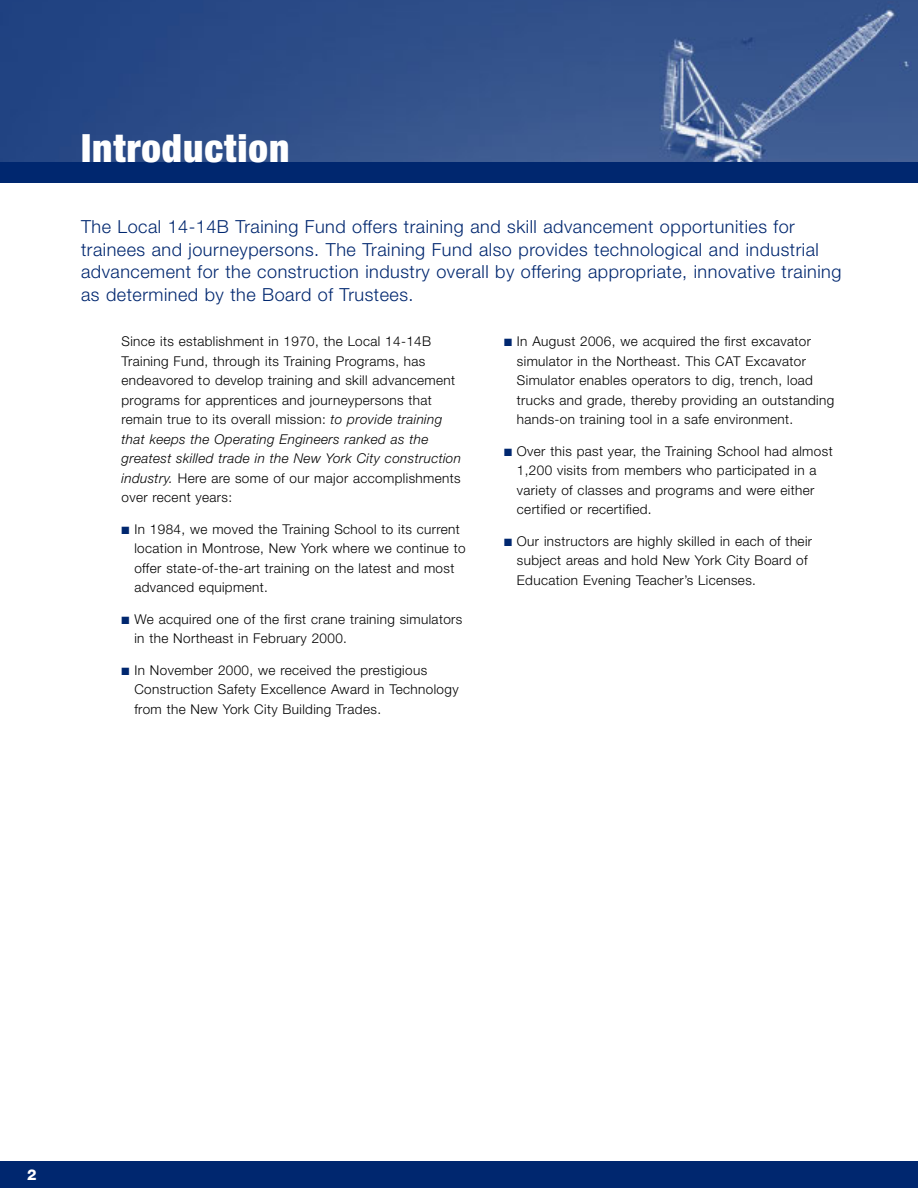
<style>
.page{position:relative;width:918px;height:1188px;background:#fff}
.page>*{position:absolute;margin:0;border:0;box-sizing:border-box;transform-origin:0 0}
.t1{font:900 condensed 39px "Helvetica Neue";letter-spacing:.025em;color:#fff}
.t2{font:300 18px/22.5px "Helvetica Neue";letter-spacing:.03em;color:#00276f}
.t3{font:800 15px "Helvetica Neue";color:#fff}
.t4{font:300 13.5px/19.5px "Helvetica Neue";letter-spacing:.03em;color:#000}
.s1{font-style:italic}
.s2{color:#00276f}
</style>
<div class="page">
<div style="left:0;top:147px;width:918px;height:35px;background:#00276f"></div>
<img style="left:0;top:0;width:918px;height:162px">
<div style="left:0;top:1161px;width:918px;height:27px;background:#00276f"></div>
<h1 class="t1" style="left:81px;top:134px;width:210px">Introduction</h1>
<p class="t2" style="left:81px;top:215px;width:762px">The Local 14-14B Training Fund offers training and skill advancement opportunities for trainees and journeypersons. The Training Fund also provides technological and industrial advancement for the construction industry overall by offering appropriate, innovative training as determined by the Board of Trustees.</p>
<p class="t4" style="left:122px;top:331px;width:341px">Since its establishment in 1970, the Local 14-14B Training Fund, through its Training Programs, has endeavored to develop training and skill advancement programs for apprentices and journeypersons that remain true to its overall mission: <span class="s1">to provide training that keeps the Operating Engineers ranked as the greatest skilled trade in the New York City construction industry.</span> Here are some of our major accomplishments over recent years:</p>
<p class="t4" style="left:134px;top:519px;width:333px;text-indent:-13px"><span class="s2">■</span> In 1984, we moved the Training School to its current location in Montrose, New York where we continue to offer state-of-the-art training on the latest and most advanced equipment.</p>
<p class="t4" style="left:134px;top:609px;width:329px;text-indent:-13px"><span class="s2">■</span> We acquired one of the first crane training simulators in the Northeast in February 2000.</p>
<p class="t4" style="left:134px;top:660px;width:326px;text-indent:-13px"><span class="s2">■</span> In November 2000, we received the prestigious<br>Construction Safety Excellence Award in Technology from the New York City Building Trades.</p>
<p class="t4" style="left:517px;top:331px;width:319px;text-indent:-13px"><span class="s2">■</span> In August 2006, we acquired the first excavator simulator in the Northeast. This CAT Excavator Simulator enables operators to dig, trench, load trucks and grade, thereby providing an outstanding hands-on training tool in a safe environment.</p>
<p class="t4" style="left:517px;top:441px;width:317px;text-indent:-13px"><span class="s2">■</span> Over this past year, the Training School had almost 1,200 visits from members who participated in a variety of classes and programs and were either certified or recertified.</p>
<p class="t4" style="left:517px;top:531px;width:297px;text-indent:-13px"><span class="s2">■</span> Our instructors are highly skilled in each of their subject areas and hold New York City Board of<br>Education Evening Teacher’s Licenses.</p>
<p class="t3" style="left:27px;top:1169px;width:11px">2</p>
</div>
